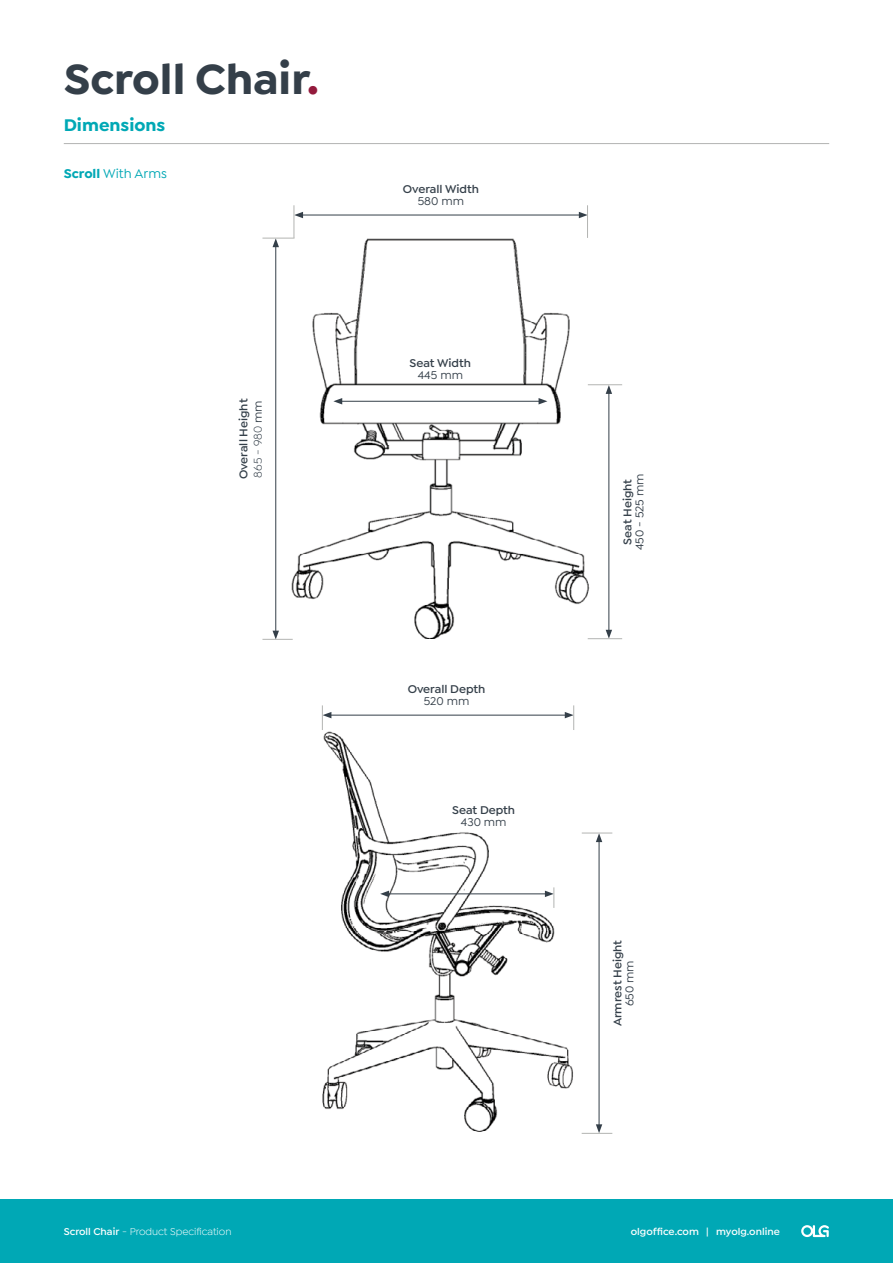
<style>
.page{position:relative;width:893px;height:1263px;background:#fff}
.page>*{position:absolute;margin:0;border:0;box-sizing:border-box;transform-origin:0 0}
.t1{font:700 45px "Isidora Sans";color:#343f49}
.t2{font:700 18px "Isidora Sans";color:#00a8b5}
.t3{font:500 13.5px "Isidora Sans";color:#00a8b5}
.t4{font:600 12px/14.4px "Isidora Sans";color:#343f49}
.t5{font:500 12px "Isidora Sans";color:#343f49}
.t6{font:10.5px "Isidora Sans";color:#fff}
.t7{font:600 10.5px "Isidora Sans";color:#fff}
.s1{color:#931a3c}
.s2{font-weight:700}
.s3{font-weight:400}
.s4{font-weight:500}
.s5{font-weight:600}
</style>
<div class="page">
<img style="left:322px;top:731px;width:251px;height:400px">
<img style="left:289px;top:237px;width:311px;height:402px">
<hr style="left:64px;top:143px;width:765px;height:1px;background:#b3b4b2">
<hr style="left:275px;top:245px;width:1px;height:388px;background:#343f49">
<svg style="left:273px;top:239px;width:6px;height:8px"></svg>
<svg style="left:273px;top:631px;width:6px;height:8px"></svg>
<hr style="left:262px;top:238px;width:33px;height:1px;background:#b3b4b2">
<hr style="left:262px;top:639px;width:31px;height:1px;background:#b3b4b2">
<hr style="left:301px;top:215px;width:280px;height:1px;background:#343f49">
<svg style="left:579px;top:212px;width:8px;height:6px"></svg>
<svg style="left:295px;top:212px;width:8px;height:6px"></svg>
<hr style="left:587px;top:205px;width:1px;height:33px;background:#b3b4b2">
<hr style="left:294px;top:205px;width:1px;height:33px;background:#b3b4b2">
<hr style="left:329px;top:715px;width:238px;height:1px;background:#343f49">
<svg style="left:565px;top:705px;width:9px;height:25px"></svg>
<svg style="left:322px;top:705px;width:9px;height:25px"></svg>
<hr style="left:608px;top:391px;width:1px;height:241px;background:#343f49">
<svg style="left:606px;top:630px;width:6px;height:8px"></svg>
<svg style="left:606px;top:385px;width:6px;height:9px"></svg>
<hr style="left:588px;top:638px;width:34px;height:1px;background:#b3b4b2">
<hr style="left:588px;top:384px;width:34px;height:1px;background:#b3b4b2">
<hr style="left:599px;top:840px;width:1px;height:287px;background:#343f49">
<svg style="left:596px;top:1124px;width:6px;height:9px"></svg>
<svg style="left:596px;top:834px;width:6px;height:8px"></svg>
<hr style="left:582px;top:1133px;width:30px;height:1px;background:#b3b4b2">
<hr style="left:582px;top:833px;width:30px;height:1px;background:#b3b4b2">
<hr style="left:387px;top:893px;width:160px;height:1px;background:#343f49">
<svg style="left:380px;top:891px;width:9px;height:6px"></svg>
<svg style="left:545px;top:887px;width:10px;height:21px"></svg>
<hr style="left:340px;top:401px;width:201px;height:1px;background:#343f49">
<svg style="left:539px;top:398px;width:8px;height:6px"></svg>
<svg style="left:333px;top:398px;width:9px;height:6px"></svg>
<div style="left:0;top:1199px;width:893px;height:64px;background:#00a8b5"></div>
<svg style="left:801px;top:1225px;width:28px;height:12px"></svg>
<h1 class="t1" style="left:64px;top:52px;width:257px">Scroll Chair<span class="s1">.</span></h1>
<h2 class="t2" style="left:64px;top:114px;width:103px">Dimensions</h2>
<p class="t3" style="left:64px;top:166px;width:105px"><span class="s2">Scroll</span> With Arms</p>
<p class="t4" style="left:236px;top:479px;width:82px;rotate:-90deg">Overall Height<br><span class="s3">865 - 980</span> <span class="s4">mm</span></p>
<p class="t4" style="left:403px;top:182px;width:78px">Overall Width</p>
<p class="t5" style="left:418px;top:195px;width:48px">580 mm</p>
<p class="t4" style="left:410px;top:355px;width:63px">Seat Width</p>
<p class="t5" style="left:418px;top:368px;width:47px">445 mm</p>
<p class="t4" style="left:408px;top:682px;width:79px">Overall Depth</p>
<p class="t5" style="left:424px;top:695px;width:47px">520 mm</p>
<p class="t4" style="left:452px;top:802px;width:64px">Seat Depth</p>
<p class="t5" style="left:461px;top:815px;width:47px">430 mm</p>
<p class="t4" style="left:620px;top:545px;width:67px;rotate:-90deg">Seat Height</p>
<p class="t5" style="left:633px;top:550px;width:78px;rotate:-90deg">450 - 525 mm</p>
<p class="t4" style="left:610px;top:1026px;width:88px;rotate:-90deg">Armrest Height</p>
<p class="t5" style="left:623px;top:1006px;width:48px;rotate:-90deg">650 mm</p>
<p class="t6" style="left:64px;top:1225px;width:169px"><span class="s5">Scroll Chair</span> - Product Specification</p>
<p class="t7" style="left:631px;top:1225px;width:151px">olgoffice.com | myolg.online</p>
</div>
